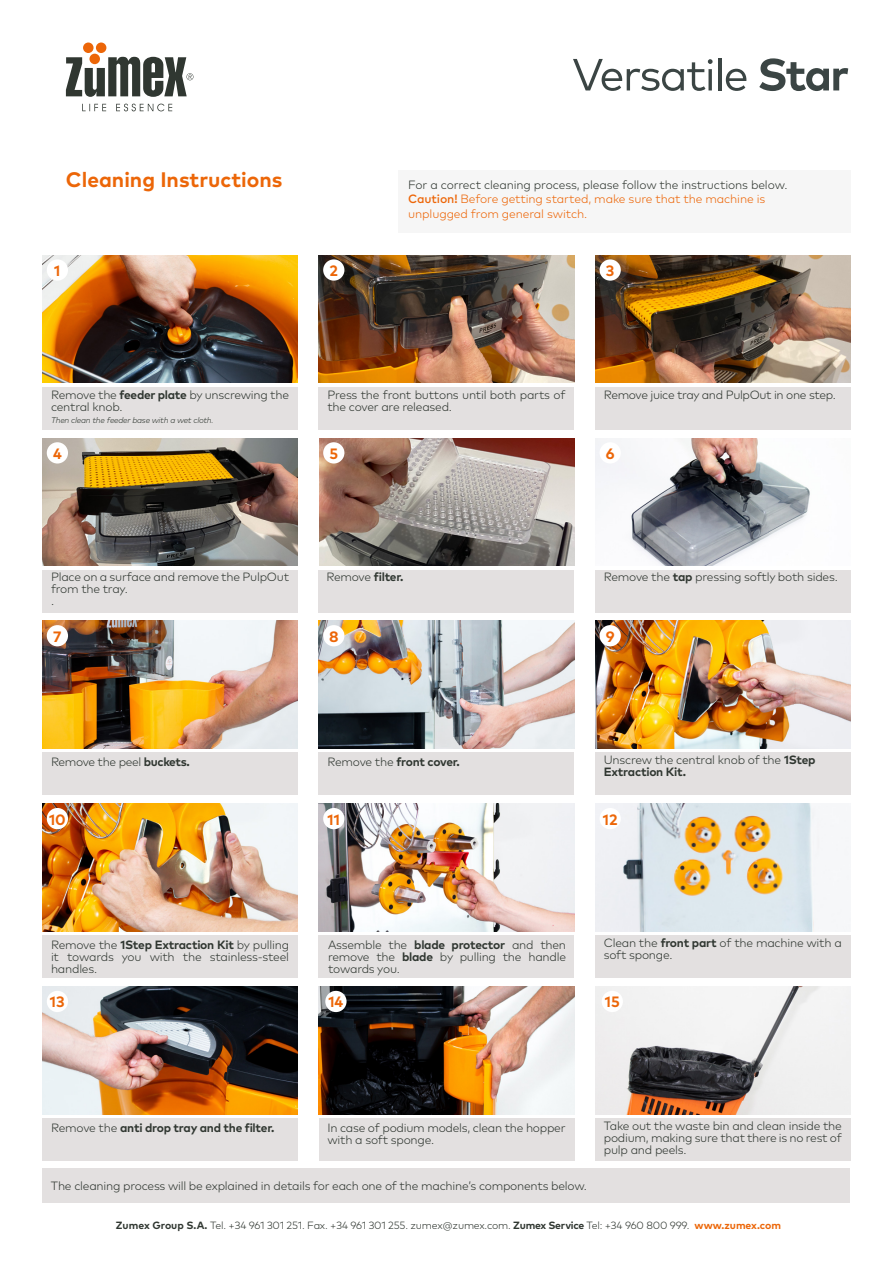
<style>
.page{position:relative;width:893px;height:1263px;background:#fff}
.page>*{position:absolute;margin:0;border:0;box-sizing:border-box;transform-origin:0 0}
.t1{font:700 21px "Mark Pro";color:#ec6608}
.t2{font:700 15px "Mark Pro";color:#ec6608}
.t3{font:300 12px/12px "Mark Pro";letter-spacing:-.02em;color:#303731}
.t4{font:300 12px/14.4px "Mark Pro";letter-spacing:-.01em;color:#ed6608}
.t5{font:700 12px "Mark Pro";letter-spacing:-.02em;color:#303731}
.t6{font:300 10.5px "Mark Pro";letter-spacing:-.02em;color:#303731}
.t7{font:italic 300 8.25px "Mark Pro";letter-spacing:-.025em;color:#303731}
.s1{color:#303731}
.s2{font-weight:500}
.s3{font-weight:700}
.s4{font-weight:300}
.s5{font-weight:700;color:#ec6608}
</style>
<div class="page">
<div style="left:319px;top:1118px;width:255px;height:43px;background:#e3e0e0"></div>
<div style="left:595px;top:1118px;width:255px;height:43px;background:#e3e0e0"></div>
<div style="left:398px;top:170px;width:452px;height:62px;background:#f6f6f6"></div>
<svg style="left:66px;top:43px;width:127px;height:68px"></svg>
<div style="left:43px;top:387px;width:255px;height:42px;background:#e3e0e0"></div>
<div style="left:319px;top:387px;width:255px;height:42px;background:#e3e0e0"></div>
<div style="left:595px;top:387px;width:255px;height:42px;background:#e3e0e0"></div>
<div style="left:43px;top:753px;width:255px;height:42px;background:#e3e0e0"></div>
<div style="left:319px;top:753px;width:255px;height:42px;background:#e3e0e0"></div>
<div style="left:595px;top:753px;width:255px;height:42px;background:#e3e0e0"></div>
<div style="left:43px;top:570px;width:255px;height:42px;background:#e3e0e0"></div>
<div style="left:319px;top:570px;width:255px;height:42px;background:#e3e0e0"></div>
<div style="left:595px;top:570px;width:255px;height:42px;background:#e3e0e0"></div>
<div style="left:43px;top:935px;width:255px;height:43px;background:#e3e0e0"></div>
<div style="left:319px;top:935px;width:255px;height:43px;background:#e3e0e0"></div>
<div style="left:595px;top:935px;width:255px;height:43px;background:#e3e0e0"></div>
<div style="left:43px;top:1118px;width:255px;height:43px;background:#e3e0e0"></div>
<svg style="left:573px;top:59px;width:140px;height:32px"></svg>
<hr style="left:718px;top:58px;width:3px;height:32px;background:#3b4544">
<svg style="left:726px;top:69px;width:20px;height:22px"></svg>
<svg style="left:759px;top:58px;width:89px;height:33px"></svg>
<div style="left:42px;top:1168px;width:808px;height:34px;background:#e3e0e0"></div>
<img style="left:43px;top:986px;width:255px;height:128px">
<img style="left:43px;top:255px;width:255px;height:128px">
<img style="left:320px;top:438px;width:255px;height:128px">
<img style="left:595px;top:621px;width:255px;height:127px">
<img style="left:43px;top:621px;width:255px;height:127px">
<img style="left:319px;top:621px;width:255px;height:127px">
<img style="left:43px;top:804px;width:255px;height:127px">
<img style="left:595px;top:438px;width:215px;height:128px">
<img style="left:319px;top:804px;width:255px;height:127px">
<img style="left:319px;top:986px;width:255px;height:128px">
<img style="left:595px;top:986px;width:255px;height:128px">
<div style="left:47px;top:991px;width:21px;height:21px;background:#fff;border-radius:50%"></div>
<div style="left:325px;top:991px;width:22px;height:21px;background:#fff;border-radius:50%"></div>
<div style="left:602px;top:991px;width:21px;height:21px;background:#fff;border-radius:50%"></div>
<img style="left:319px;top:255px;width:255px;height:128px">
<img style="left:595px;top:255px;width:255px;height:128px">
<img style="left:43px;top:438px;width:255px;height:128px">
<img style="left:595px;top:804px;width:225px;height:127px">
<div style="left:47px;top:259px;width:21px;height:22px;background:#fff;border-radius:50%"></div>
<div style="left:47px;top:442px;width:21px;height:21px;background:#fff;border-radius:50%"></div>
<div style="left:47px;top:625px;width:21px;height:21px;background:#fff;border-radius:50%"></div>
<div style="left:47px;top:808px;width:21px;height:21px;background:#fff;border-radius:50%"></div>
<div style="left:323px;top:259px;width:21px;height:22px;background:#fff;border-radius:50%"></div>
<div style="left:323px;top:442px;width:21px;height:21px;background:#fff;border-radius:50%"></div>
<div style="left:323px;top:625px;width:21px;height:21px;background:#fff;border-radius:50%"></div>
<div style="left:323px;top:808px;width:21px;height:21px;background:#fff;border-radius:50%"></div>
<div style="left:600px;top:259px;width:21px;height:22px;background:#fff;border-radius:50%"></div>
<div style="left:600px;top:442px;width:21px;height:21px;background:#fff;border-radius:50%"></div>
<div style="left:600px;top:625px;width:21px;height:21px;background:#fff;border-radius:50%"></div>
<div style="left:600px;top:808px;width:21px;height:21px;background:#fff;border-radius:50%"></div>
<h1 class="t1" style="left:66px;top:163px;width:218px">Cleaning Instructions</h1>
<p class="t4" style="left:408px;top:177px;width:381px"><span class="s1">For a correct cleaning process, please follow the instructions below.<br></span><span class="s2">Caution!</span> Before getting started, make sure that the machine is unplugged from general switch.</p>
<p class="t2" style="left:54px;top:259px;width:8px">1</p>
<p class="t2" style="left:330px;top:259px;width:10px">2</p>
<p class="t2" style="left:606px;top:259px;width:10px">3</p>
<p class="t3" style="left:51px;top:387px;width:240px">Remove the <span class="s3">feeder plate</span> by unscrewing the central knob.</p>
<p class="t7" style="left:51px;top:413px;width:164px">Then clean the feeder base with a wet cloth.</p>
<p class="t2" style="left:53px;top:442px;width:10px">4</p>
<p class="t3" style="left:327px;top:387px;width:240px">Press the front buttons until both parts of the cover are released.</p>
<p class="t2" style="left:329px;top:442px;width:10px">5</p>
<p class="t3" style="left:604px;top:387px;width:234px">Remove juice tray and PulpOut in one step.</p>
<p class="t2" style="left:606px;top:442px;width:10px">6</p>
<p class="t5" style="left:326px;top:568px;width:79px"><span class="s4">Remove</span> filter.</p>
<p class="t3" style="left:51px;top:570px;width:240px">Place on a surface and remove the PulpOut</p>
<p class="t3" style="left:604px;top:570px;width:235px">Remove the <span class="s3">tap</span> pressing softly both sides.</p>
<p class="t3" style="left:51px;top:582px;width:78px">from the tray. .</p>
<p class="t2" style="left:53px;top:625px;width:10px">7</p>
<p class="t2" style="left:329px;top:625px;width:11px">8</p>
<p class="t2" style="left:606px;top:625px;width:10px">9</p>
<p class="t3" style="left:51px;top:755px;width:140px">Remove the peel <span class="s3">buckets.</span></p>
<p class="t2" style="left:49px;top:808px;width:18px">10</p>
<p class="t5" style="left:327px;top:753px;width:134px"><span class="s4">Remove the</span> front cover.</p>
<p class="t2" style="left:328px;top:808px;width:14px">11</p>
<p class="t3" style="left:604px;top:753px;width:213px">Unscrew the central knob of the <span class="s3">1Step<br>Extraction Kit.</span></p>
<p class="t2" style="left:603px;top:808px;width:16px">12</p>
<p class="t3" style="left:51px;top:938px;width:240px;text-align:justify">Remove the <span class="s3">1Step Extraction Kit</span> by pulling it towards you with the stainless-steel handles.</p>
<p class="t3" style="left:328px;top:938px;width:240px;text-align:justify">Assemble the <span class="s3">blade protector</span> and then remove the <span class="s3">blade</span> by pulling the handle towards you.</p>
<p class="t3" style="left:604px;top:936px;width:240px">Clean the <span class="s3">front part</span> of the machine with a soft sponge.</p>
<p class="t2" style="left:50px;top:990px;width:16px">13</p>
<p class="t2" style="left:328px;top:990px;width:16px">14</p>
<p class="t2" style="left:605px;top:990px;width:16px">15</p>
<p class="t3" style="left:327px;top:1121px;width:240px">In case of podium models, clean the hopper with a soft sponge.</p>
<p class="t3" style="left:604px;top:1119px;width:240px;text-align:justify">Take out the waste bin and clean inside the podium, making sure that there is no rest of pulp and peels.</p>
<p class="t3" style="left:51px;top:1179px;width:538px">The cleaning process will be explained in details for each one of the machine’s components below.</p>
<p class="t5" style="left:51px;top:1119px;width:225px"><span class="s4">Remove the</span> anti drop tray and the filter.</p>
<p class="t6" style="left:116px;top:1217px;width:667px"><span class="s3">Zumex Group S.A.</span> Tel. +34 961 301 251. Fax. +34 961 301 255. zumex@zumex.com. <span class="s3">Zumex Service</span> Tel: +34 960 800 999. <span class="s5">www.zumex.com</span></p>
</div>
